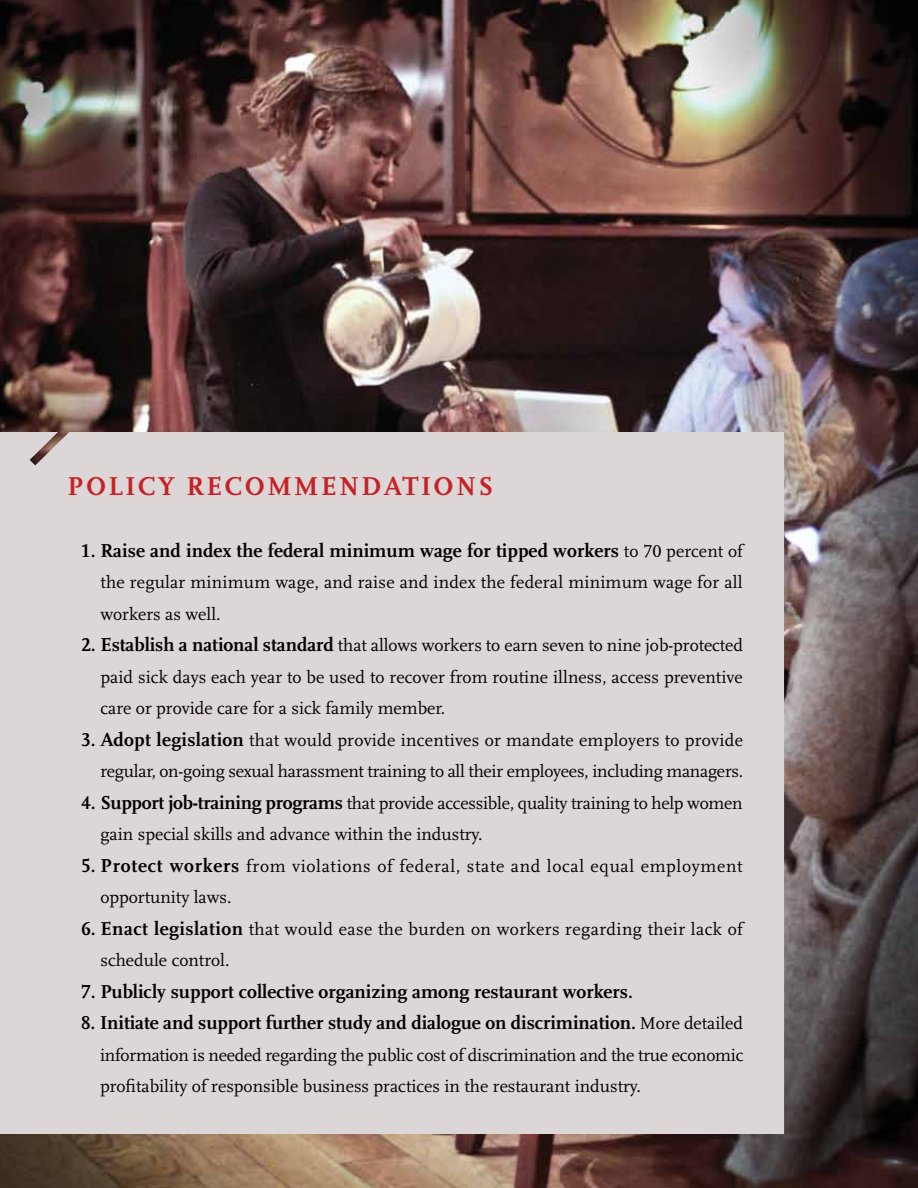
<style>
.page{position:relative;width:918px;height:1188px;background:#fff}
.page>*{position:absolute;margin:0;border:0;box-sizing:border-box;transform-origin:0 0}
.t1{font:700 27px "Scala LF";letter-spacing:.09em;color:#c72127}
.t2{font:700 19.5px "Scala LF";color:#000}
.t3{font:18px/31.5px "Scala LF";color:#000}
.t4{font:18px/31.5px "Scala LF";letter-spacing:.025em;color:#000}
.t5{font:18px/31.5px "Scala LF";letter-spacing:.035em;color:#000}
.s1{font-weight:400;font-size:18px}
.s2{font-weight:700;font-size:19.5px}
</style>
<div class="page">
<img style="left:0;top:0;width:918px;height:1188px">
<div style="left:0;top:432px;width:784px;height:702px;background:#dcd7d6"></div>
<h1 class="t1" style="left:68px;top:471px;width:428px">POLICY RECOMMENDATIONS</h1>
<p class="t2" style="left:81px;top:539px;width:664px">1. Raise and index the federal minimum wage for tipped workers <span class="s1">to 70 percent of</span></p>
<p class="t3" style="left:100px;top:567px;width:644px">the regular minimum wage, and raise and index the federal minimum wage for all workers as well.</p>
<p class="t3" style="left:100px;top:630px;width:644px;text-align:justify;text-indent:-19px"><span class="s2">2. Establish a national standard</span> that allows workers to earn seven to nine job-protected paid sick days each year to be used to recover from routine illness, access preventive care or provide care for a sick family member.</p>
<p class="t3" style="left:81px;top:725px;width:664px;text-align:right"><span class="s2">3. Adopt legislation</span> that would provide incentives or mandate employers to provide regular, on-going sexual harassment training to all their employees, including managers.</p>
<p class="t3" style="left:100px;top:788px;width:644px;text-indent:-19px"><span class="s2">4. Support job-training programs</span> that provide accessible, quality training to help women gain special skills and advance within the industry.</p>
<p class="t5" style="left:100px;top:851px;width:644px;text-indent:-19px"><span class="s2">5. Protect workers</span> from violations of federal, state and local equal employment opportunity laws.</p>
<p class="t4" style="left:100px;top:914px;width:644px;text-indent:-19px"><span class="s2">6. Enact legislation</span> that would ease the burden on workers regarding their lack of schedule control.</p>
<p class="t2" style="left:81px;top:980px;width:554px">7. Publicly support collective organizing among restaurant workers.</p>
<p class="t2" style="left:81px;top:1012px;width:664px">8. Initiate and support further study and dialogue on discrimination. <span class="s1">More detailed</span></p>
<p class="t3" style="left:100px;top:1040px;width:645px">information is needed regarding the public cost of discrimination and the true economic profitability of responsible business practices in the restaurant industry.</p>
</div>
